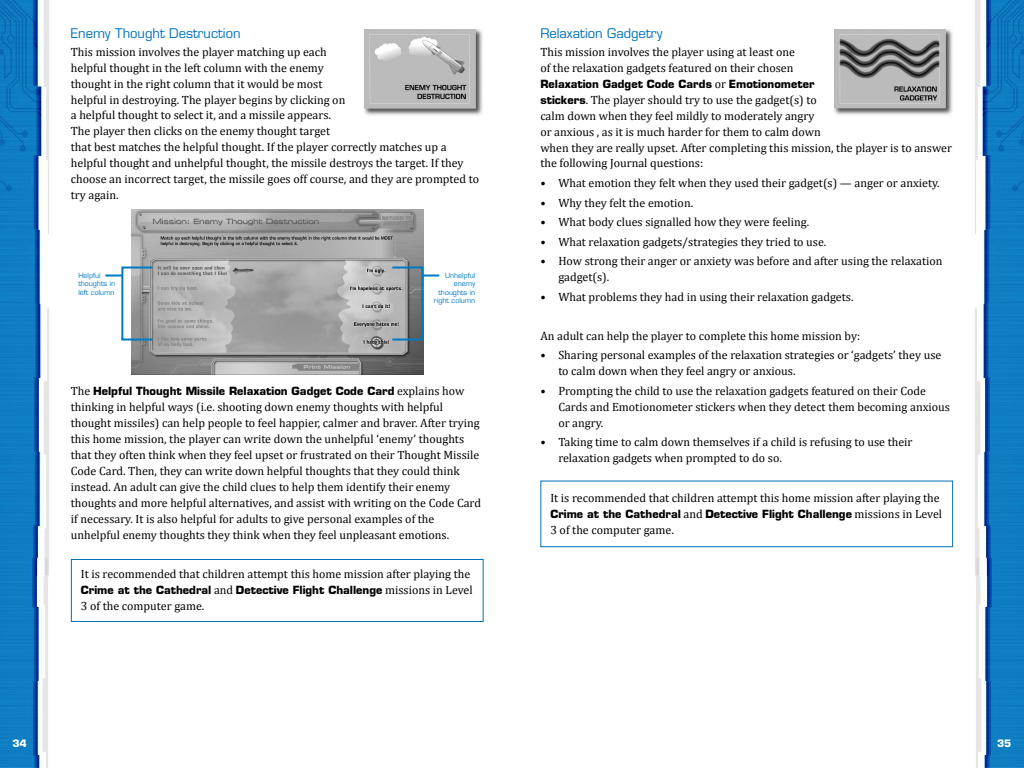
<style>
.page{position:relative;width:1024px;height:768px;background:#fff}
.page>*{position:absolute;margin:0;border:0;box-sizing:border-box;transform-origin:0 0}
.t1{font:13px "Eurostile LT Std";color:#0071b9}
.t2{font:12px/16px "Cambria";color:#000}
.t3{font:700 11px "Eurostile LT Std";color:#000}
.t4{font:700 10px "Eurostile LT Std";color:#fff}
.t5{font:7px/8.4px "Eurostile LT Std";color:#0079c1}
.s1{font-family:"Cambria";font-weight:400;font-size:12px}
.s2{font-family:"Eurostile LT Std";font-weight:700;font-size:11px}
</style>
<div class="page">
<img style="left:0;top:0;width:1024px;height:768px">
<img style="left:131px;top:209px;width:292px;height:165px">
<svg style="left:105px;top:266px;width:49px;height:76px"></svg>
<svg style="left:390px;top:266px;width:49px;height:76px"></svg>
<img style="left:365px;top:30px;width:118px;height:91px">
<div style="left:71px;top:559px;width:413px;height:63px;border:1px solid #0071b9"></div>
<img style="left:835px;top:29px;width:118px;height:92px">
<div style="left:540px;top:481px;width:413px;height:66px;border:1px solid #0071b9"></div>
<p class="t1" style="left:71px;top:26px;width:171px">Enemy Thought Destruction</p>
<p class="t2" style="left:71px;top:43px;width:410px">This mission involves the player matching up each<br>helpful thought in the left column with the enemy<br>thought in the right column that it would be most<br>helpful in destroying. The player begins by clicking on<br>a helpful thought to select it, and a missile appears.<br>The player then clicks on the enemy thought target<br>that best matches the helpful thought. If the player correctly matches up a helpful thought and unhelpful thought, the missile destroys the target. If they choose an incorrect target, the missile goes off course, and they are prompted to try again.</p>
<p class="t5" style="left:78px;top:271px;width:38px">Helpful thoughts in left column</p>
<p class="t5" style="left:434px;top:271px;width:43px;text-align:right">Unhelpful enemy thoughts in right column</p>
<p class="t3" style="left:71px;top:384px;width:395px"><span class="s1">The</span> Helpful Thought Missile Relaxation Gadget Code Card <span class="s1">explains how</span></p>
<p class="t2" style="left:71px;top:399px;width:412px">thinking in helpful ways (i.e. shooting down enemy thoughts with helpful thought missiles) can help people to feel happier, calmer and braver. After trying this home mission, the player can write down the unhelpful ‘enemy’ thoughts that they often think when they feel upset or frustrated on their Thought Missile Code Card. Then, they can write down helpful thoughts that they could think instead. An adult can give the child clues to help them identify their enemy thoughts and more helpful alternatives, and assist with writing on the Code Card if necessary. It is also helpful for adults to give personal examples of the unhelpful enemy thoughts they think when they feel unpleasant emotions.</p>
<p class="t2" style="left:81px;top:566px;width:391px">It is recommended that children attempt this home mission after playing the</p>
<p class="t3" style="left:81px;top:583px;width:393px">Crime at the Cathedral <span class="s1">and</span> Detective Flight Challenge <span class="s1">missions in Level</span></p>
<p class="t2" style="left:81px;top:598px;width:125px">3 of the computer game.</p>
<p class="t1" style="left:540px;top:26px;width:124px">Relaxation Gadgetry</p>
<p class="t2" style="left:540px;top:43px;width:256px">This mission involves the player using at least one of the relaxation gadgets featured on their chosen</p>
<p class="t3" style="left:540px;top:77px;width:276px">Relaxation Gadget Code Cards <span class="s1">or</span> Emotionometer</p>
<p class="t2" style="left:540px;top:91px;width:413px"><span class="s2">stickers</span>. The player should try to use the gadget(s) to<br>calm down when they feel mildly to moderately angry<br>or anxious , as it is much harder for them to calm down<br>when they are really upset. After completing this mission, the player is to answer the following Journal questions:</p>
<p class="t2" style="left:540px;top:175px;width:401px">• What emotion they felt when they used their gadget(s) — anger or anxiety.</p>
<p class="t2" style="left:540px;top:194px;width:154px">• Why they felt the emotion.</p>
<p class="t2" style="left:540px;top:214px;width:270px">• What body clues signalled how they were feeling.</p>
<p class="t2" style="left:540px;top:234px;width:288px">• What relaxation gadgets/strategies they tried to use.</p>
<p class="t2" style="left:558px;top:253px;width:386px;text-indent:-18px">• How strong their anger or anxiety was before and after using the relaxation gadget(s).</p>
<p class="t2" style="left:540px;top:289px;width:315px">• What problems they had in using their relaxation gadgets.</p>
<p class="t2" style="left:540px;top:328px;width:321px">An adult can help the player to complete this home mission by:</p>
<p class="t2" style="left:558px;top:347px;width:385px;text-indent:-18px">• Sharing personal examples of the relaxation strategies or ‘gadgets’ they use to calm down when they feel angry or anxious.</p>
<p class="t2" style="left:558px;top:383px;width:393px;text-indent:-18px">• Prompting the child to use the relaxation gadgets featured on their Code<br>Cards and Emotionometer stickers when they detect them becoming anxious or angry.</p>
<p class="t2" style="left:558px;top:434px;width:356px;text-indent:-18px">• Taking time to calm down themselves if a child is refusing to use their relaxation gadgets when prompted to do so.</p>
<p class="t2" style="left:550px;top:489px;width:391px">It is recommended that children attempt this home mission after playing the</p>
<p class="t3" style="left:550px;top:507px;width:393px">Crime at the Cathedral <span class="s1">and</span> Detective Flight Challenge <span class="s1">missions in Level</span></p>
<p class="t2" style="left:550px;top:521px;width:125px">3 of the computer game.</p>
<p class="t4" style="left:12px;top:737px;width:16px">34</p>
<p class="t4" style="left:997px;top:737px;width:16px">35</p>
</div>
